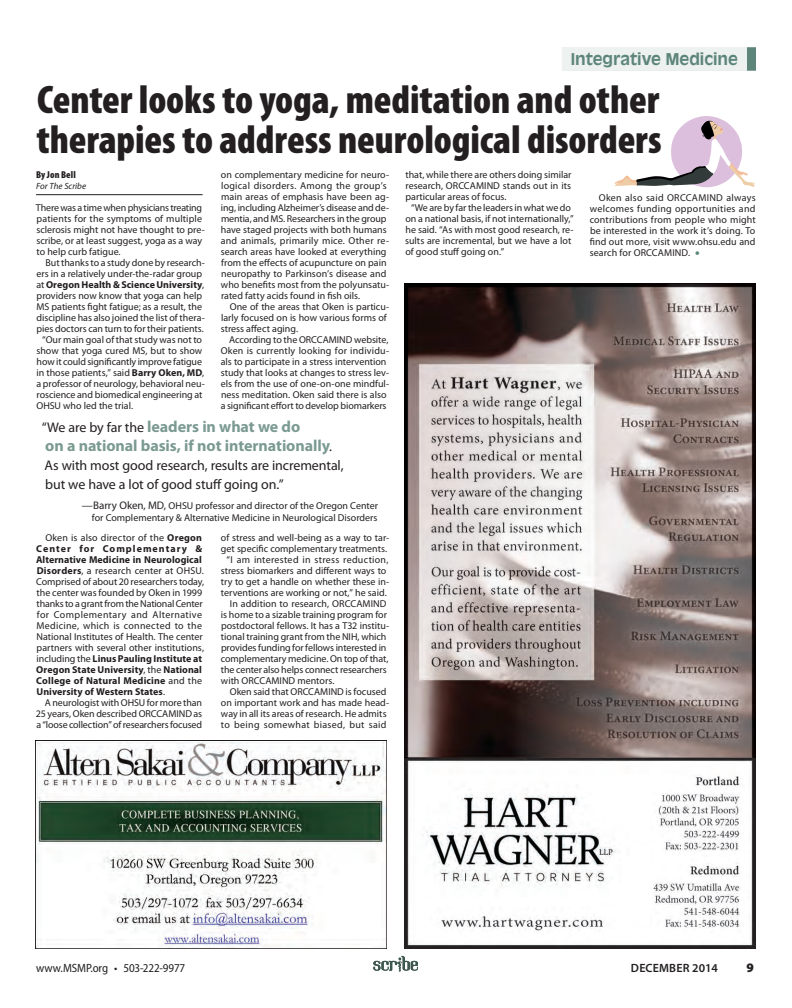
<style>
.page{position:relative;width:792px;height:1008px;background:#fff}
.page>*{position:absolute;margin:0;border:0;box-sizing:border-box;transform-origin:0 0}
.H1_-_2_col_MyriadPro{font:900 condensed 40px/40px "Myriad Pro";letter-spacing:-.005em;color:#231f20}
.B1_-_MyriadPro_Reg_1{font:700 16px/19px "Myriad Pro";letter-spacing:-.005em;color:#7b9a92}
.Section_Head_-_R{font:700 16px "Antique Olive Std";letter-spacing:-.005em;color:#5d8579}
.B1_-_MyriadPro_Reg_1-2{font:14px/19px "Myriad Pro";letter-spacing:-.01em;color:#231f20}
.t1{font:900 13px "Myriad Pro";color:#231f20}
.t2{font:semi-condensed 12px "Myriad Pro";letter-spacing:-.01em;color:#231f20}
.t3{font:600 12px "Myriad Pro";letter-spacing:.01em;color:#231f20}
.B1_-_MyriadPro_Reg_1-3{font:10px/11px "Myriad Pro";color:#231f20}
.B1_AH_-_MyriadPro_Re{font:10px/11px "Myriad Pro";color:#231f20}
.Author_1_-_MyriadPro{font:900 condensed 10px "Myriad Pro";letter-spacing:.005em;color:#231f20}
.Author_2_-_MyriadPro{font:italic 9px "Myriad Pro";color:#231f20}
.s1{font-weight:700}
.s2{font-weight:400;font-size:14px;color:#231f20}
.s3{font-size:11px}
.s4{color:#5d8579}
</style>
<div class="page">
<svg style="left:373px;top:956px;width:45px;height:16px"></svg>
<img style="left:405px;top:283px;width:351px;height:666px">
<div style="left:571px;top:47px;width:185px;height:24px;background:#5d8579"></div>
<div style="left:562px;top:47px;width:185px;height:24px;background:#edf1f0"></div>
<hr style="left:36px;top:194px;width:167px;height:1px;background:#231f20">
<svg style="left:615px;top:116px;width:140px;height:71px"></svg>
<img style="left:36px;top:740px;width:351px;height:209px">
<p class="Section_Head_-_R" style="left:571px;top:49px;width:169px">Integrative Medicine</p>
<p class="H1_-_2_col_MyriadPro" style="left:36px;top:81px;width:627px">Center looks to yoga, meditation and other therapies to address neurological disorders</p>
<p class="Author_1_-_MyriadPro" style="left:36px;top:169px;width:41px">By Jon Bell</p>
<p class="Author_2_-_MyriadPro" style="left:36px;top:181px;width:52px">For The Scribe</p>
<p class="B1_-_MyriadPro_Reg_1-3" style="left:221px;top:169px;width:170px">on complementary medicine for neuro&shy;logical disorders. Among the group’s main areas of emphasis have been ag&shy;ing, including Alzheimer’s disease and de&shy;mentia, and MS. Researchers in the group have staged projects with both humans and animals, primarily mice. Other re&shy;search areas have looked at everything from the effects of acupuncture on pain neuropathy to Parkinson’s disease and who benefits most from the polyunsatu&shy;rated fatty acids found in fish oils.</p>
<p class="B1_-_MyriadPro_Reg_1-3" style="left:221px;top:301px;width:170px;text-indent:9px">One of the areas that Oken is particu&shy;larly focused on is how various forms of stress affect aging.</p>
<p class="B1_-_MyriadPro_Reg_1-3" style="left:221px;top:334px;width:170px;text-indent:8px">According to the ORCCAMIND website, Oken is currently looking for individu&shy;als to participate in a stress intervention study that looks at changes to stress lev&shy;els from the use of one-on-one mindful&shy;ness meditation. Oken said there is also a significant effort to develop biomarkers</p>
<p class="B1_AH_-_MyriadPro_Re" style="left:36px;top:202px;width:170px">There was a time when physicians treating patients for the symptoms of multiple sclerosis might not have thought to pre&shy;scribe, or at least suggest, yoga as a way to help curb fatigue.</p>
<p class="B1_-_MyriadPro_Reg_1-3" style="left:36px;top:257px;width:170px;text-indent:9px">But thanks to a study done by research&shy;ers in a relatively under-the-radar group at <span class="s1">Oregon Health &amp; Science University</span>, providers now know that yoga can help MS patients fight fatigue; as a result, the discipline has also joined the list of thera&shy;pies doctors can turn to for their patients.</p>
<p class="B1_-_MyriadPro_Reg_1-3" style="left:36px;top:334px;width:170px;text-indent:6px">“Our main goal of that study was not to show that yoga cured MS, but to show how it could significantly improve fatigue in those patients,” said <span class="s1">Barry Oken, MD</span>, a professor of neurology, behavioral neu&shy;roscience and biomedical engineering at OHSU who led the trial.</p>
<p class="B1_-_MyriadPro_Reg_1" style="left:42px;top:417px;width:292px"><span class="s2">“We are by far the</span> leaders in what we do<br>on a national basis, if not internationally<span class="s2">.</span></p>
<p class="B1_-_MyriadPro_Reg_1-2" style="left:45px;top:456px;width:301px">As with most good research, results are incremental, but we have a lot of good stuff going on.”</p>
<p class="B1_-_MyriadPro_Reg_1-3" style="left:82px;top:499px;width:298px;line-height:12px;text-align:right"><span class="s3">—Barry Oken, MD,</span> OHSU professor and director of the Oregon Center for Complementary &amp; Alternative Medicine in Neurological Disorders</p>
<p class="B1_-_MyriadPro_Reg_1-3" style="left:36px;top:532px;width:170px;text-indent:9px">Oken is also director of the <span class="s1">Oregon Center for Complementary &amp; Alternative Medicine in Neurological Disorders</span>, a research center at OHSU.<br>Comprised of about 20 researchers today, the center was founded by Oken in 1999 thanks to a grant from the National Center for Complementary and Alternative Medicine, which is connected to the National Institutes of Health. The center partners with several other institutions, including the <span class="s1">Linus Pauling Institute at Oregon State University</span>, the <span class="s1">National College of Natural Medicine</span> and the <span class="s1">University of Western States</span>.</p>
<p class="B1_-_MyriadPro_Reg_1-3" style="left:36px;top:697px;width:168px;text-align:justify;text-indent:9px">A neurologist with OHSU for more than 25 years, Oken described ORCCAMIND as a “loose collection” of researchers focused</p>
<p class="B1_-_MyriadPro_Reg_1-3" style="left:221px;top:532px;width:170px">of stress and well-being as a way to tar&shy;get specific complementary treatments.</p>
<p class="B1_-_MyriadPro_Reg_1-3" style="left:221px;top:554px;width:170px;text-align:center">“I am interested in stress reduction, stress biomarkers and different ways to try to get a handle on whether these in&shy;terventions are working or not,” he said.</p>
<p class="B1_-_MyriadPro_Reg_1-3" style="left:221px;top:598px;width:170px;text-indent:9px">In addition to research, ORCCAMIND is home to a sizable training program for postdoctoral fellows. It has a T32 institu&shy;tional training grant from the NIH, which provides funding for fellows interested in complementary medicine. On top of that, the center also helps connect researchers with ORCCAMIND mentors.</p>
<p class="B1_-_MyriadPro_Reg_1-3" style="left:221px;top:686px;width:170px;text-indent:9px">Oken said that ORCCAMIND is focused on important work and has made head&shy;way in all its areas of research. He admits to being somewhat biased, but said</p>
<p class="B1_-_MyriadPro_Reg_1-3" style="left:405px;top:169px;width:168px;text-align:justify">that, while there are others doing similar research, ORCCAMIND stands out in its particular areas of focus.</p>
<p class="B1_-_MyriadPro_Reg_1-3" style="left:405px;top:202px;width:170px;text-indent:6px">“We are by far the leaders in what we do on a national basis, if not internationally,” he said. “As with most good research, re&shy;sults are incremental, but we have a lot of good stuff going on.”</p>
<p class="B1_-_MyriadPro_Reg_1-3" style="left:590px;top:192px;width:168px;text-align:justify;text-indent:9px">Oken also said ORCCAMIND always welcomes funding opportunities and contributions from people who might be interested in the work it’s doing. To find out more, visit www.ohsu.edu and search for ORCCAMIND. <span class="s4">•</span></p>
<p class="t2" style="left:36px;top:961px;width:151px">www.MSMP.org • 503-222-9977</p>
<p class="t3" style="left:631px;top:960px;width:89px">DECEMBER 2014</p>
<h3 class="t1" style="left:747px;top:959px;width:9px">9</h3>
</div>
